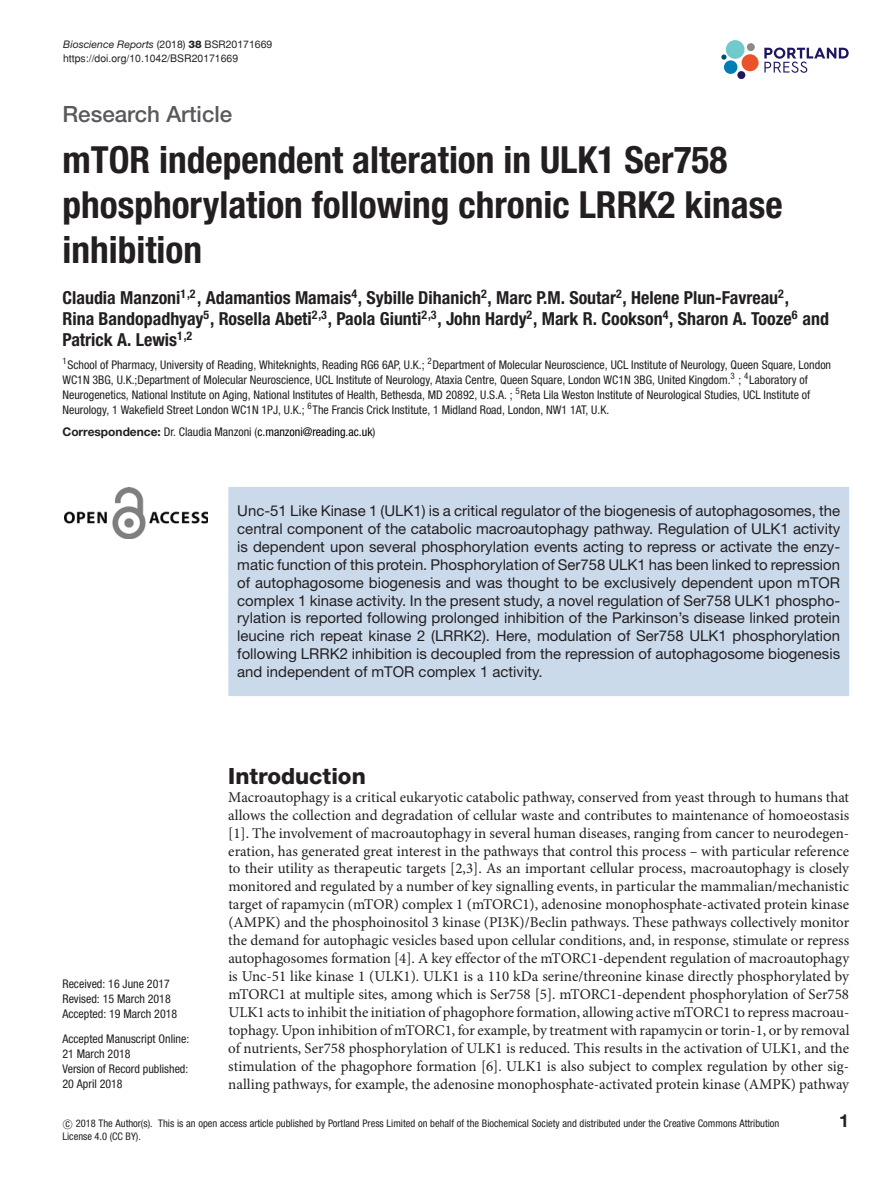
<style>
.page{position:relative;width:893px;height:1183px;background:#fff}
.page>*{position:absolute;margin:0;border:0;box-sizing:border-box;transform-origin:0 0}
.t1{font:700 condensed 37.35px/44.8px "Helvetica Neue LT Std";color:#231f20}
.t2{font:500 22.35px "Helvetica Neue LT Std";color:#58595b}
.t3{font:800 22.35px "Helvetica Neue LT Std";color:#231f20}
.t4{font:700 condensed 18px/20.9px "Helvetica Neue LT Std";color:#231f20}
.t5{font:700 18px "Helvetica Neue LT Std";color:#231f20}
.t6{font:15px/18px "Minion Pro";letter-spacing:-.005em;color:#231f20;text-align:justify}
.t7{font:15px/18px "Helvetica Neue LT Std";color:#231f20;text-align:justify}
.t8{font:condensed 12px/15px "Helvetica Neue LT Std";color:#231f20}
.t9{font:condensed 12px "Helvetica Neue LT Std";color:#000}
.t10{font:condensed 10.5px/13.5px "Helvetica Neue LT Std";color:#231f20}
.t11{font:italic 10.5px "Helvetica Neue LT Std";color:#231f20}
.t12{font:10.5px "Helvetica";color:#231f20}
.s1{font-style:normal}
.s2{font-weight:800;font-style:normal}
.s3{font-weight:700;font-stretch:normal;color:#231f20}
.s4{color:#231f20}
.s5{font-family:"CMSY10";font-stretch:normal}
</style>
<div class="page">
<svg style="left:764px;top:48px;width:85px;height:25px"></svg>
<div style="left:726px;top:40px;width:18px;height:19px;background:#70cacb;border-radius:50%"></div>
<div style="left:741px;top:54px;width:18px;height:17px;background:#ea5329;border-radius:50%"></div>
<div style="left:724px;top:60px;width:13px;height:14px;background:#007db5;border-radius:50%"></div>
<div style="left:737px;top:71px;width:8px;height:8px;background:#1d1760;border-radius:50%"></div>
<div style="left:747px;top:43px;width:8px;height:8px;background:#888c85;border-radius:50%"></div>
<svg style="left:721px;top:54px;width:5px;height:6px"></svg>
<img style="left:65px;top:487px;width:143px;height:51px">
<div style="left:228px;top:486px;width:621px;height:210px;background:#cbdaeb"></div>
<p class="t11" style="left:63px;top:40px;width:211px">Bioscience Reports <span class="s1">(2018)</span> <span class="s2">38</span> <span class="s1">BSR20171669</span></p>
<p class="t12" style="left:63px;top:54px;width:177px">https://doi.org/10.1042/BSR20171669</p>
<h2 class="t2" style="left:62px;top:106px;width:171px">Research Article</h2>
<h1 class="t1" style="left:62px;top:140px;width:722px">mTOR independent alteration in ULK1 Ser758 phosphorylation following chronic LRRK2 kinase inhibition</h1>
<p class="t4" style="left:62px;top:289px;width:768px">Claudia Manzoni<sup>1,2</sup> , Adamantios Mamais<sup>4</sup>, Sybille Dihanich<sup>2</sup>, Marc P.M. Soutar<sup>2</sup>, Helene Plun-Favreau<sup>2</sup>,<br>Rina Bandopadhyay<sup>5</sup>, Rosella Abeti<sup>2,3</sup>, Paola Giunti<sup>2,3</sup>, John Hardy<sup>2</sup>, Mark R. Cookson<sup>4</sup>, Sharon A. Tooze<sup>6</sup> and<br>Patrick A. Lewis<sup>1,2</sup></p>
<p class="t8" style="left:62px;top:358px;width:770px"><sup>1</sup>School of Pharmacy, University of Reading, Whiteknights, Reading RG6 6AP, U.K.; <sup>2</sup>Department of Molecular Neuroscience, UCL Institute of Neurology, Queen Square, London WC1N 3BG, U.K.;Department of Molecular Neuroscience, UCL Institute of Neurology, Ataxia Centre, Queen Square, London WC1N 3BG, United Kingdom.<sup>3</sup> ; <sup>4</sup>Laboratory of Neurogenetics, National Institute on Aging, National Institutes of Health, Bethesda, MD 20892, U.S.A. ; <sup>5</sup>Reta Lila Weston Institute of Neurological Studies, UCL Institute of Neurology, 1 Wakefield Street London WC1N 1PJ, U.K.; <sup>6</sup>The Francis Crick Institute, 1 Midland Road, London, NW1 1AT, U.K.</p>
<p class="t9" style="left:62px;top:427px;width:315px"><span class="s3">Correspondence:</span> <span class="s4">Dr. Claudia Manzoni (</span>c.manzoni@reading.ac.uk<span class="s4">)</span></p>
<p class="t7" style="left:237px;top:503px;width:604px">Unc-51 Like Kinase 1 (ULK1) is a critical regulator of the biogenesis of autophagosomes, the central component of the catabolic macroautophagy pathway. Regulation of ULK1 activity is dependent upon several phosphorylation events acting to repress or activate the enzy&shy;matic function of this protein. Phosphorylation of Ser758 ULK1 has been linked to repression of autophagosome biogenesis and was thought to be exclusively dependent upon mTOR complex 1 kinase activity. In the present study, a novel regulation of Ser758 ULK1 phospho&shy;rylation is reported following prolonged inhibition of the Parkinson’s disease linked protein leucine rich repeat kinase 2 (LRRK2). Here, modulation of Ser758 ULK1 phosphorylation following LRRK2 inhibition is decoupled from the repression of autophagosome biogenesis and independent of mTOR complex 1 activity.</p>
<h2 class="t3" style="left:228px;top:767px;width:139px">Introduction</h2>
<p class="t6" style="left:228px;top:789px;width:623px">Macroautophagy is a critical eukaryotic catabolic pathway, conserved from yeast through to humans that allows the collection and degradation of cellular waste and contributes to maintenance of homoeostasis [1]. The involvement of macroautophagy in several human diseases, ranging from cancer to neurodegen&shy;eration, has generated great interest in the pathways that control this process – with particular reference to their utility as therapeutic targets [2,3]. As an important cellular process, macroautophagy is closely monitored and regulated by a number of key signalling events, in particular the mammalian/mechanistic target of rapamycin (mTOR) complex 1 (mTORC1), adenosine monophosphate-activated protein kinase (AMPK) and the phosphoinositol 3 kinase (PI3K)/Beclin pathways. These pathways collectively monitor the demand for autophagic vesicles based upon cellular conditions, and, in response, stimulate or repress autophagosomes formation [4]. A key effector of the mTORC1-dependent regulation of macroautophagy is Unc-51 like kinase 1 (ULK1). ULK1 is a 110 kDa serine/threonine kinase directly phosphorylated by mTORC1 at multiple sites, among which is Ser758 [5]. mTORC1-dependent phosphorylation of Ser758<br>ULK1 acts to inhibit the initiation of phagophore formation, allowing active mTORC1 to repress macroau&shy;tophagy. Upon inhibition of mTORC1, for example, by treatment with rapamycin or torin-1, or by removal of nutrients, Ser758 phosphorylation of ULK1 is reduced. This results in the activation of ULK1, and the stimulation of the phagophore formation [6]. ULK1 is also subject to complex regulation by other sig&shy;nalling pathways, for example, the adenosine monophosphate-activated protein kinase (AMPK) pathway</p>
<p class="t10" style="left:62px;top:1117px;width:718px"><span class="s5">-</span>c 2018 The Author(s). This is an open access article published by Portland Press Limited on behalf of the Biochemical Society and distributed under the Creative Commons Attribution<br>License 4.0 (CC BY).</p>
<p class="t5" style="left:839px;top:1113px;width:11px">1</p>
<p class="t8" style="left:62px;top:976px;width:116px">Received: 16 June 2017<br>Revised: 15 March 2018<br>Accepted: 19 March 2018</p>
<p class="t8" style="left:62px;top:1032px;width:128px">Accepted Manuscript Online:<br>21 March 2018<br>Version of Record published:<br>20 April 2018</p>
</div>
